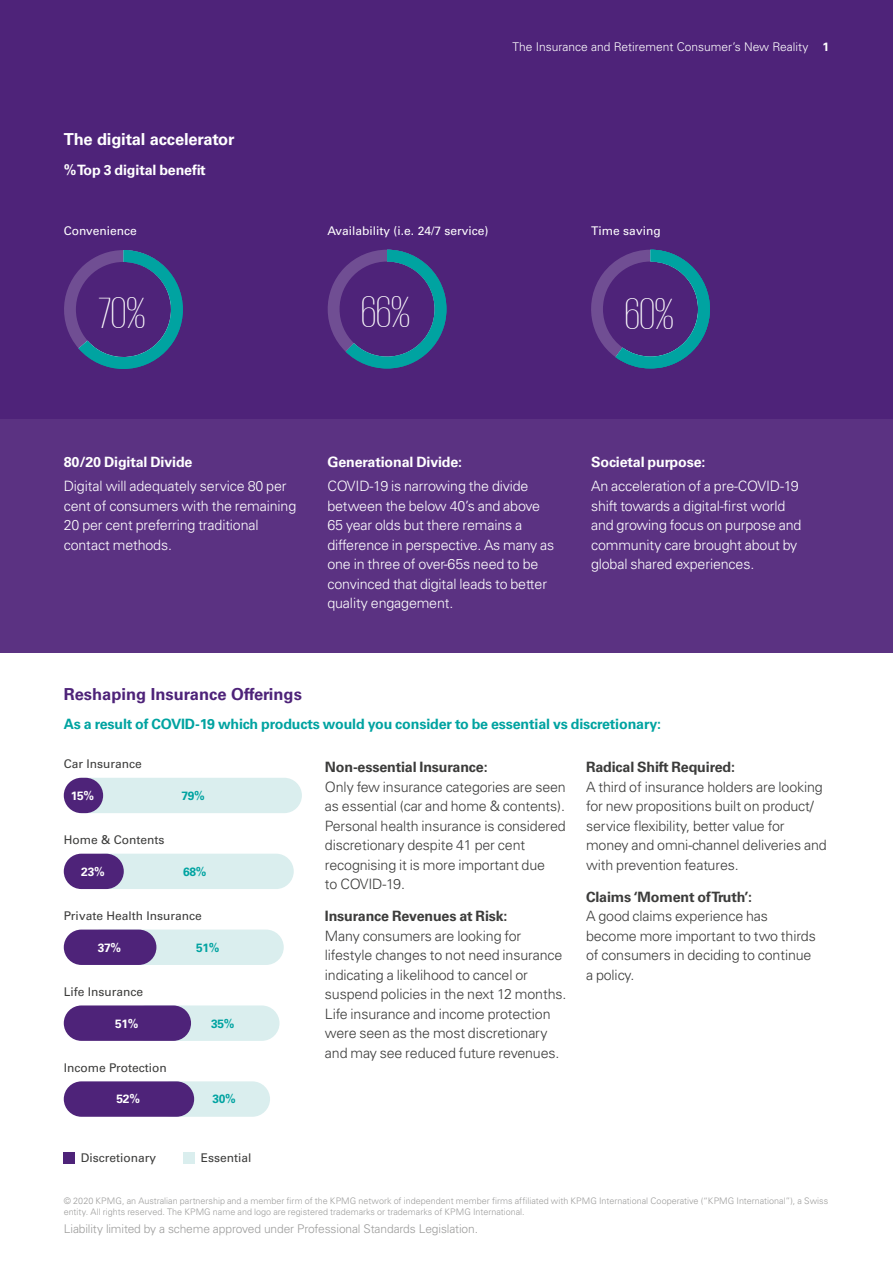
<style>
.page{position:relative;width:893px;height:1263px;background:#fff}
.page>*{position:absolute;margin:0;border:0;box-sizing:border-box;transform-origin:0 0}
.t1{font:200 45px "KPMG";color:#fff}
.t2{font:700 16.5px "Univers LT Std";color:#4e2379}
.t3{font:700 16.5px "Univers LT Std";letter-spacing:-.01em;color:#fff}
.t4{font:300 14.25px/19.5px "Univers LT Std";letter-spacing:-.01em;color:#3c3c3b}
.t5{font:300 14.25px/19.5px "Univers LT Std";letter-spacing:-.01em;color:#fff}
.t6{font:700 14.25px "Univers LT Std";letter-spacing:-.01em;color:#3c3c3b}
.t7{font:700 14.25px "Univers LT Std";letter-spacing:-.01em;color:#00a3a1}
.t8{font:700 14.25px "Univers LT Std";letter-spacing:-.01em;color:#fff}
.t9{font:12px "Univers LT Std";color:#3c3c3b}
.t10{font:300 12px "Univers LT Std";letter-spacing:-.01em;color:#9d9d9c}
.t11{font:12px "Univers LT Std";color:#fff}
.t12{font:300 12px "Univers LT Std";color:#fff}
.t13{font:700 12px "Univers LT Std";letter-spacing:-.02em;color:#fff}
.t14{font:700 12px "Univers LT Std";letter-spacing:-.02em;color:#00a3a1}
.t15{font:300 9px/10.8px "Univers LT Std";color:#9d9d9c}
.s1{font-weight:700}
</style>
<div class="page">
<div style="left:0;top:0;width:893px;height:419px;background:#4e2379"></div>
<div style="left:0;top:419px;width:893px;height:233px;background:#5b3282"></div>
<svg style="left:64px;top:250px;width:119px;height:119px"></svg>
<svg style="left:327px;top:250px;width:119px;height:118px"></svg>
<svg style="left:591px;top:250px;width:119px;height:118px"></svg>
<div style="left:154px;top:1081px;width:116px;height:36px;background:#daeeee;border-radius:18px"></div>
<div style="left:64px;top:1081px;width:130px;height:36px;background:#4e2379;border-radius:18px"></div>
<div style="left:129px;top:1005px;width:151px;height:36px;background:#daeeee;border-radius:18px"></div>
<div style="left:64px;top:1005px;width:127px;height:36px;background:#4e2379;border-radius:18px"></div>
<div style="left:83px;top:929px;width:201px;height:36px;background:#daeeee;border-radius:18px"></div>
<div style="left:64px;top:929px;width:92px;height:36px;background:#4e2379;border-radius:18px"></div>
<div style="left:86px;top:854px;width:208px;height:35px;background:#daeeee;border-radius:18px"></div>
<div style="left:64px;top:854px;width:60px;height:35px;background:#4e2379;border-radius:18px"></div>
<div style="left:65px;top:778px;width:237px;height:35px;background:#daeeee;border-radius:18px"></div>
<div style="left:64px;top:778px;width:39px;height:35px;background:#4e2379;border-radius:18px"></div>
<div style="left:64px;top:1152px;width:11px;height:11px;background:#4e2379"></div>
<div style="left:184px;top:1152px;width:11px;height:11px;background:#daeeee"></div>
<p class="t3" style="left:64px;top:130px;width:172px">The digital accelerator</p>
<p class="t8" style="left:64px;top:161px;width:144px">% Top 3 digital benefit</p>
<p class="t11" style="left:64px;top:224px;width:75px">Convenience</p>
<h1 class="t1" style="left:99px;top:291px;width:48px">70%</h1>
<p class="t12" style="left:513px;top:40px;width:318px">The Insurance and Retirement Consumer’s New Reality <span class="s1">1</span></p>
<p class="t11" style="left:327px;top:224px;width:162px">Availability (i.e. 24/7 service)</p>
<h1 class="t1" style="left:361px;top:291px;width:50px">66%</h1>
<p class="t11" style="left:591px;top:223px;width:71px">Time saving</p>
<h1 class="t1" style="left:625px;top:292px;width:51px">60%</h1>
<p class="t8" style="left:64px;top:454px;width:130px">80/20 Digital Divide</p>
<p class="t5" style="left:64px;top:476px;width:234px">Digital will adequately service 80 per cent of consumers with the remaining<br>20 per cent preferring traditional contact methods.</p>
<p class="t8" style="left:327px;top:454px;width:136px">Generational Divide:</p>
<p class="t5" style="left:327px;top:476px;width:228px">COVID-19 is narrowing the divide between the below 40’s and above<br>65 year olds but there remains a difference in perspective. As many as one in three of over-65s need to be convinced that digital leads to better quality engagement.</p>
<p class="t8" style="left:591px;top:454px;width:116px">Societal purpose:</p>
<p class="t5" style="left:591px;top:476px;width:212px">An acceleration of a pre-COVID-19 shift towards a digital-first world and growing focus on purpose and community care brought about by global shared experiences.</p>
<p class="t2" style="left:64px;top:684px;width:240px">Reshaping Insurance Offerings</p>
<p class="t7" style="left:64px;top:715px;width:599px">As a result of COVID-19 which products would you consider to be essential vs discretionary:</p>
<p class="t6" style="left:325px;top:759px;width:164px">Non-essential Insurance:</p>
<p class="t4" style="left:325px;top:777px;width:242px">Only few insurance categories are seen as essential (car and home &amp; contents).<br>Personal health insurance is considered discretionary despite 41 per cent recognising it is more important due<br>to COVID-19.</p>
<p class="t6" style="left:325px;top:908px;width:184px">Insurance Revenues at Risk:</p>
<p class="t4" style="left:325px;top:926px;width:243px">Many consumers are looking for lifestyle changes to not need insurance indicating a likelihood to cancel or suspend policies in the next 12 months.<br>Life insurance and income protection were seen as the most discretionary and may see reduced future revenues.</p>
<p class="t9" style="left:64px;top:757px;width:80px">Car Insurance</p>
<p class="t6" style="left:586px;top:759px;width:150px">Radical Shift Required:</p>
<p class="t4" style="left:586px;top:777px;width:242px">A third of insurance holders are looking for new propositions built on product/ service flexibility, better value for money and omni-channel deliveries and with prevention features.</p>
<p class="t6" style="left:586px;top:888px;width:168px">Claims ‘Moment of Truth’:</p>
<p class="t4" style="left:586px;top:907px;width:231px">A good claims experience has become more important to two thirds of consumers in deciding to continue a policy.</p>
<p class="t13" style="left:71px;top:788px;width:25px">15%</p>
<p class="t14" style="left:181px;top:788px;width:25px">79%</p>
<p class="t9" style="left:64px;top:832px;width:102px">Home &amp; Contents</p>
<p class="t13" style="left:81px;top:864px;width:25px">23%</p>
<p class="t14" style="left:183px;top:864px;width:25px">68%</p>
<p class="t9" style="left:64px;top:908px;width:140px">Private Health Insurance</p>
<p class="t13" style="left:98px;top:940px;width:25px">37%</p>
<p class="t14" style="left:196px;top:940px;width:25px">51%</p>
<p class="t9" style="left:64px;top:984px;width:81px">Life Insurance</p>
<p class="t13" style="left:115px;top:1016px;width:25px">51%</p>
<p class="t14" style="left:211px;top:1016px;width:25px">35%</p>
<p class="t9" style="left:64px;top:1060px;width:105px">Income Protection</p>
<p class="t13" style="left:117px;top:1092px;width:25px">52%</p>
<p class="t14" style="left:212px;top:1092px;width:25px">30%</p>
<p class="t9" style="left:81px;top:1151px;width:77px">Discretionary</p>
<p class="t9" style="left:201px;top:1151px;width:52px">Essential</p>
<p class="t15" style="left:64px;top:1195px;width:766px">© 2020 KPMG, an Australian partnership and a member firm of the KPMG network of independent member firms affiliated with KPMG International Cooperative (“KPMG International”), a Swiss entity. All rights reserved. The KPMG name and logo are registered trademarks or trademarks of KPMG International.</p>
<p class="t10" style="left:64px;top:1222px;width:416px">Liability limited by a scheme approved under Professional Standards Legislation.</p>
</div>
